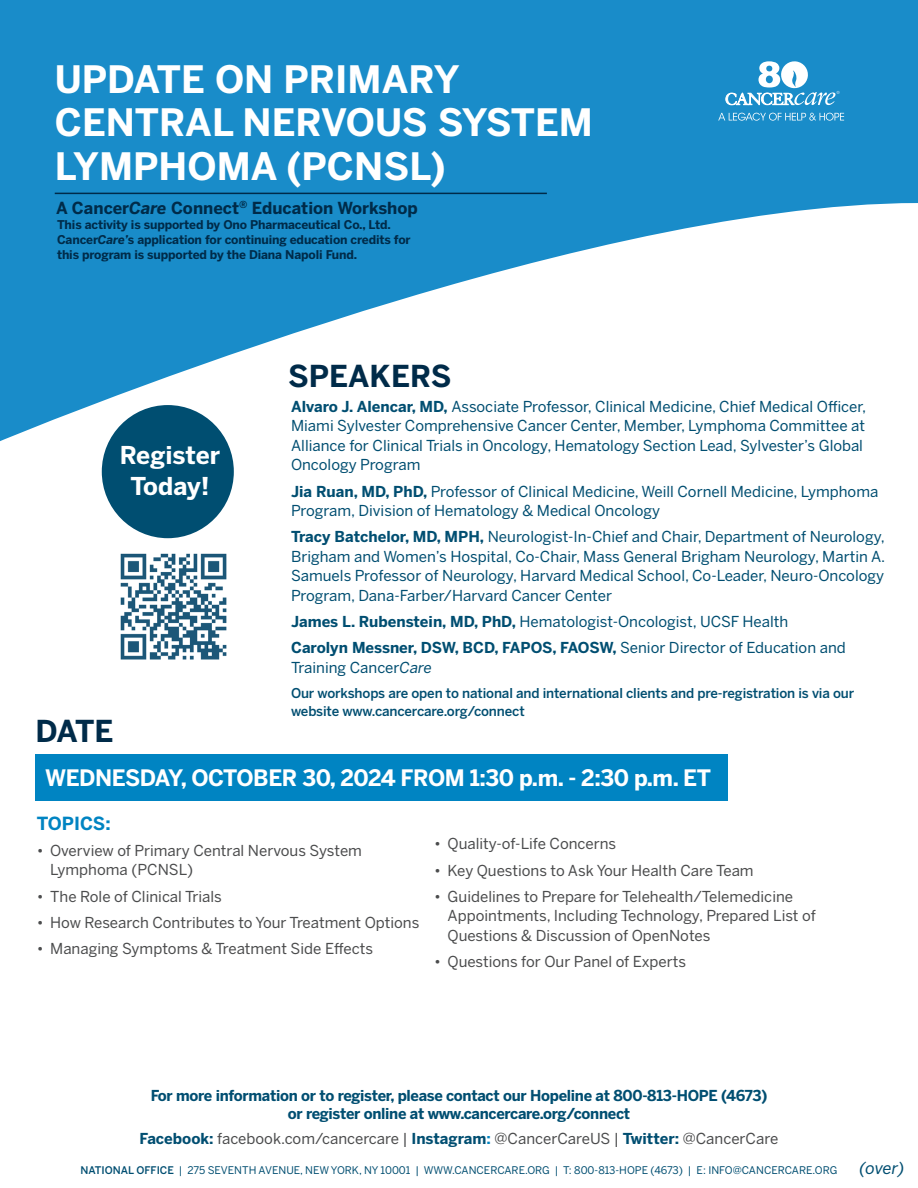
<style>
.page{position:relative;width:918px;height:1188px;background:#fff}
.page>*{position:absolute;margin:0;border:0;box-sizing:border-box;transform-origin:0 0}
.t1{font:700 37.5px/43.5px "Benton Sans";color:#fff}
.t2{font:700 30px "Benton Sans";color:#002b49}
.t3{font:700 24.45px "Benton Sans";color:#fff}
.t4{font:700 22.5px "Benton Sans";letter-spacing:-.02em;color:#fff}
.Leadder{font:700 18px "Benton Sans";color:#0084c2}
.Main_Intro{font:700 16.5px "Benton Sans";color:#002b49}
.Leadder-2{font:italic 16.5px "Benton Sans";color:#004e71}
.Main_Intro-2{font:15px/19.5px "Benton Sans";color:#004e71}
.Leadder-3{font:15px/19.5px "Benton Sans";color:#4b4c4d}
.Leadder-4{font:700 15px/18px "Benton Sans";letter-spacing:-.02em;color:#004e71;text-align:center}
.t5{font:500 13.5px/18px "Benton Sans";letter-spacing:-.01em;color:#004e71}
.Leadder-5{font:700 12px/15px "Benton Sans";letter-spacing:-.01em;color:#002b49}
.t6{font:10.5px "Benton Sans";color:#004e71}
.s1{font-style:italic}
.s2{font-weight:700}
.s3{font-weight:700;color:#004e71}
.s4{font-weight:700;color:#0084c2}
.s5{font-weight:500}
</style>
<div class="page">
<svg style="left:0;top:0;width:918px;height:441px;fill:#198cc9"></svg>
<hr style="left:55px;top:193px;width:492px;height:1px;background:#002b49">
<div style="left:102px;top:405px;width:132px;height:133px;background:#004e71;border-radius:50%"></div>
<div style="left:35px;top:754px;width:693px;height:46px;background:#0084c2"></div>
<img style="left:120px;top:553px;width:107px;height:107px">
<svg style="left:718px;top:113px;width:126px;height:8px"></svg>
<svg style="left:726px;top:60px;width:114px;height:45px"></svg>
<p class="t1" style="left:55px;top:57px;width:540px">UPDATE ON PRIMARY<br>CENTRAL NERVOUS SYSTEM<br>LYMPHOMA (PCNSL)</p>
<p class="Main_Intro" style="left:56px;top:198px;width:363px">A Cancer<span class="s1">Care</span> Connect<sup>®</sup> Education Workshop</p>
<p class="Leadder-5" style="left:57px;top:217px;width:355px">This activity is supported by Ono Pharmaceutical Co., Ltd.<br>Cancer<span class="s1">Care’</span>s application for continuing education credits for this program is supported by the Diana Napoli Fund.</p>
<p class="t3" style="left:120px;top:440px;width:102px">Register</p>
<p class="t3" style="left:130px;top:471px;width:81px">Today!</p>
<p class="t2" style="left:35px;top:713px;width:80px">DATE</p>
<p class="t2" style="left:288px;top:358px;width:165px">SPEAKERS</p>
<p class="Main_Intro-2" style="left:291px;top:396px;width:577px"><span class="s2">Alvaro J. Alencar, MD,</span> Associate Professor, Clinical Medicine, Chief Medical Officer, Miami Sylvester Comprehensive Cancer Center, Member, Lymphoma Committee at Alliance for Clinical Trials in Oncology, Hematology Section Lead, Sylvester’s Global Oncology Program</p>
<p class="Main_Intro-2" style="left:291px;top:481px;width:589px"><span class="s2">Jia Ruan, MD, PhD,</span> Professor of Clinical Medicine, Weill Cornell Medicine, Lymphoma<br>Program, Division of Hematology &amp; Medical Oncology</p>
<p class="Main_Intro-2" style="left:291px;top:527px;width:596px;text-align:justify"><span class="s2">Tracy Batchelor, MD, MPH,</span> Neurologist-In-Chief and Chair, Department of Neurology, Brigham and Women’s Hospital, Co-Chair, Mass General Brigham Neurology, Martin A.<br>Samuels Professor of Neurology, Harvard Medical School, Co-Leader, Neuro-Oncology Program, Dana-Farber/Harvard Cancer Center</p>
<p class="Main_Intro-2" style="left:291px;top:612px;width:499px"><span class="s2">James L. Rubenstein, MD, PhD,</span> Hematologist-Oncologist, UCSF Health</p>
<p class="Main_Intro-2" style="left:291px;top:638px;width:556px"><span class="s2">Carolyn Messner, DSW, BCD, FAPOS, FAOSW,</span> Senior Director of Education and<br>Training Cancer<span class="s1">Care</span></p>
<p class="t5" style="left:291px;top:683px;width:565px">Our workshops are open to national and international clients and pre-registration is via our website www.cancercare.org/connect</p>
<p class="t4" style="left:45px;top:764px;width:667px">WEDNESDAY, OCTOBER 30, 2024 FROM 1:30 p.m. - 2:30 p.m. ET</p>
<p class="Leadder" style="left:37px;top:812px;width:76px">TOPICS:</p>
<p class="Leadder-3" style="left:50px;top:840px;width:313px;text-indent:-14px">• Overview of Primary Central Nervous System<br>Lymphoma (PCNSL)</p>
<p class="Leadder-3" style="left:37px;top:886px;width:187px">• The Role of Clinical Trials</p>
<p class="Leadder-3" style="left:37px;top:912px;width:384px">• How Research Contributes to Your Treatment Options</p>
<p class="Leadder-3" style="left:37px;top:939px;width:338px">• Managing Symptoms &amp; Treatment Side Effects</p>
<p class="Leadder-3" style="left:434px;top:834px;width:184px">• Quality-of-Life Concerns</p>
<p class="Leadder-3" style="left:434px;top:860px;width:321px">• Key Questions to Ask Your Health Care Team</p>
<p class="Leadder-3" style="left:448px;top:886px;width:370px;text-indent:-14px">• Guidelines to Prepare for Telehealth/Telemedicine<br>Appointments, Including Technology, Prepared List of<br>Questions &amp; Discussion of OpenNotes</p>
<p class="Leadder-3" style="left:434px;top:952px;width:253px">• Questions for Our Panel of Experts</p>
<p class="Leadder-4" style="left:151px;top:1087px;width:618px">For more information or to register, please contact our Hopeline at 800-813-HOPE (4673) or register online at www.cancercare.org/connect</p>
<p class="Leadder-3" style="left:140px;top:1129px;width:640px"><span class="s3">Facebook:</span> facebook.com/cancercare | <span class="s3">Instagram</span><span class="s4">:</span> @CancerCareUS | <span class="s3">Twitter:</span> @CancerCare</p>
<p class="t6" style="left:81px;top:1164px;width:758px"><span class="s5">NATIONAL OFFICE</span> | 275 SEVENTH AVENUE, NEW YORK, NY 10001 | WWW.CANCERCARE.ORG | T: 800-813-HOPE (4673) | E: INFO@CANCERCARE.ORG</p>
<p class="Leadder-2" style="left:859px;top:1158px;width:47px">(over)</p>
</div>
